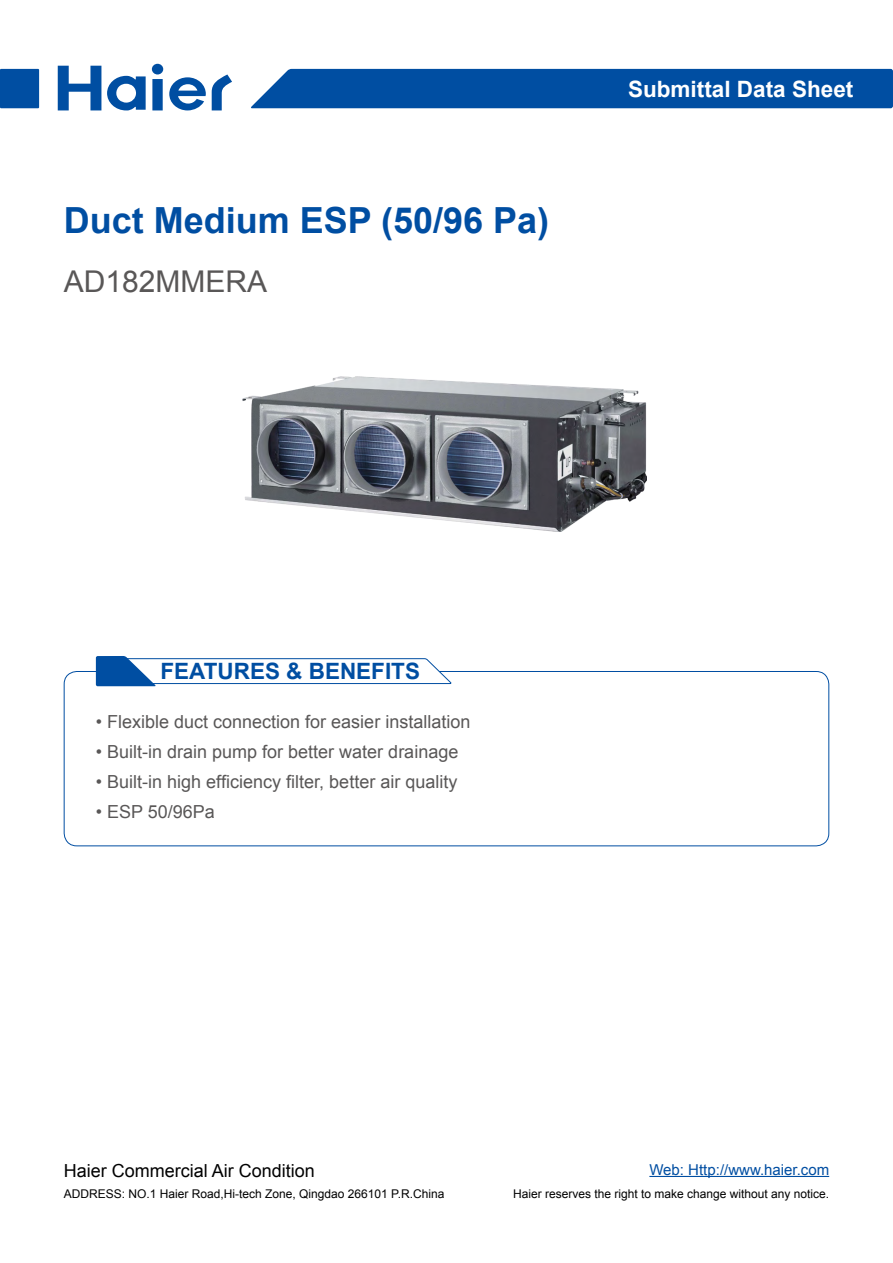
<style>
.page{position:relative;width:893px;height:1263px;background:#fff}
.page>*{position:absolute;margin:0;border:0;box-sizing:border-box;transform-origin:0 0}
.t1{font:700 36px "Arial";color:#004ea2}
.t2{font:30px "Arial";color:#595757}
.t3{font:700 22.5px "Arial";color:#fff}
.t4{font:700 22.5px "Arial";color:#004ea2}
.t5{font:18px "Arial";color:#595757}
.t6{font:18px "Arial";color:#000}
.t7{font:15px "Arial";color:#004ea2}
.t8{font:12px "Arial";color:#000}
</style>
<div class="page">
<svg style="left:152px;top:79px;width:11px;height:31px"></svg>
<svg style="left:58px;top:66px;width:43px;height:44px"></svg>
<svg style="left:212px;top:74px;width:20px;height:36px"></svg>
<svg style="left:169px;top:77px;width:37px;height:33px"></svg>
<svg style="left:107px;top:76px;width:39px;height:34px"></svg>
<div style="left:152px;top:64px;width:11px;height:10px;background:#004ea2;border-radius:50%"></div>
<div style="left:0;top:69px;width:39px;height:39px;background:#004ea2"></div>
<hr style="left:649px;top:1176px;width:180px;height:1px;background:#004ea2">
<div style="left:251px;top:69px;width:642px;height:39px;background:#004ea2"></div>
<img style="left:242px;top:376px;width:405px;height:155px">
<div style="left:64px;top:671px;width:765px;height:175px;border:1px solid #004ea2;border-radius:13px"></div>
<svg style="left:96px;top:656px;width:356px;height:30px"></svg>
<h1 class="t1" style="left:64px;top:196px;width:487px">Duct Medium ESP (50/96 Pa)</h1>
<h2 class="t2" style="left:64px;top:262px;width:205px">AD182MMERA</h2>
<p class="t3" style="left:628px;top:74px;width:227px">Submittal Data Sheet</p>
<p class="t4" style="left:160px;top:656px;width:261px">FEATURES &amp; BENEFITS</p>
<p class="t5" style="left:96px;top:709px;width:376px">• Flexible duct connection for easier installation</p>
<p class="t5" style="left:96px;top:739px;width:364px">• Built-in drain pump for better water drainage</p>
<p class="t5" style="left:96px;top:769px;width:363px">• Built-in high efficiency filter, better air quality</p>
<p class="t5" style="left:96px;top:799px;width:121px">• ESP 50/96Pa</p>
<p class="t7" style="left:649px;top:1160px;width:181px">Web: Http://www.haier.com</p>
<p class="t6" style="left:64px;top:1159px;width:253px">Haier Commercial Air Condition</p>
<p class="t8" style="left:64px;top:1185px;width:382px">ADDRESS: NO.1 Haier Road,Hi-tech Zone, Qingdao 266101 P.R.China</p>
<p class="t8" style="left:513px;top:1185px;width:318px">Haier reserves the right to make change without any notice.</p>
</div>
